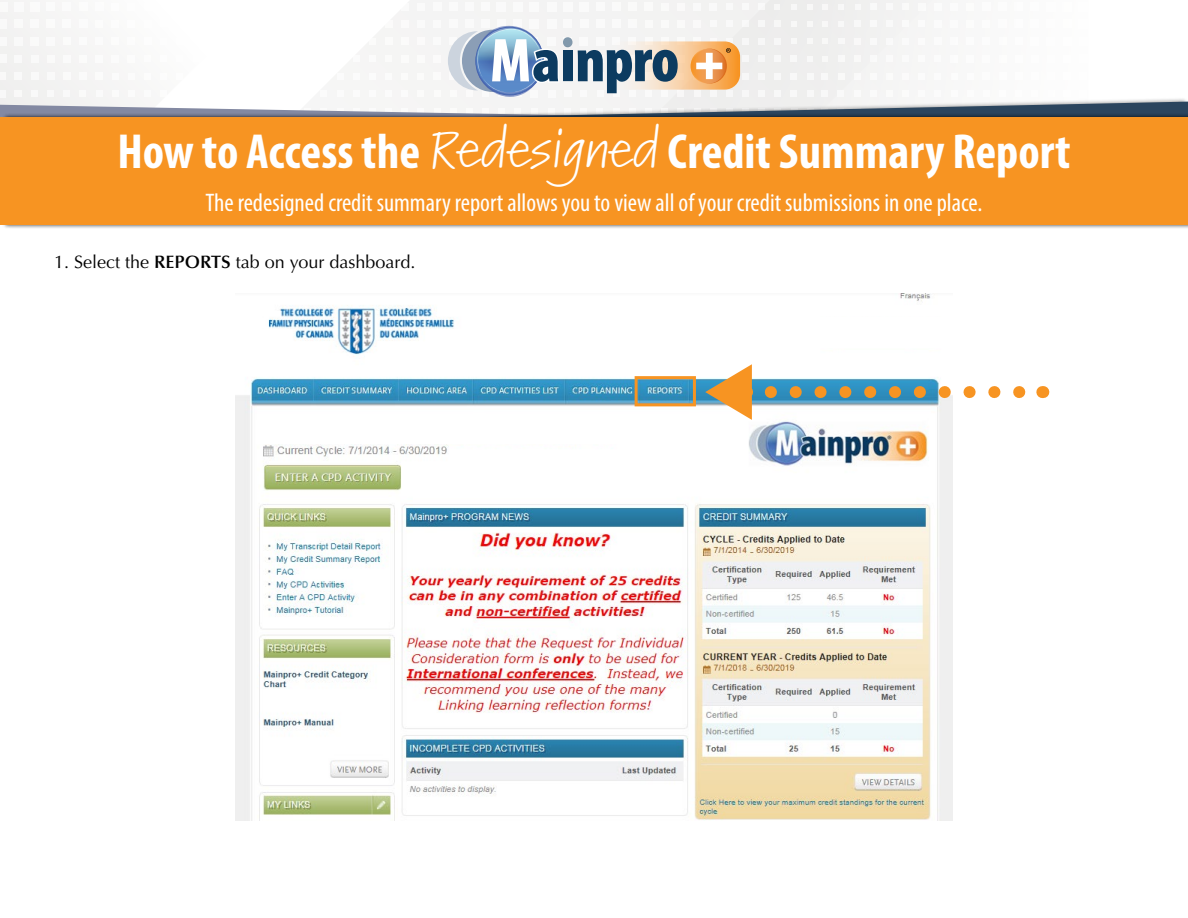
<style>
.page{position:relative;width:1188px;height:918px;background:#fff}
.page>*{position:absolute;margin:0;border:0;box-sizing:border-box;transform-origin:0 0}
.t1{font:700 condensed 49.5px "Myriad Pro";color:#fff}
.t2{font:condensed 25.5px "Myriad Pro";color:#fff}
.t3{font:18px "Optima";color:#000}
.s1{font-family:"Kremlin Pro";font-weight:400;font-stretch:semi-expanded}
.s2{font-weight:600}
</style>
<div class="page">
<div style="left:1px;top:113px;width:1187px;height:116px;background:#000;opacity:.75"></div>
<div style="left:0;top:117px;width:1188px;height:108px;background:#f79422"></div>
<svg style="left:0;top:0;width:1188px;height:117px"></svg>
<img style="left:236px;top:294px;width:716px;height:526px">
<svg style="left:771px;top:386px;width:255px;height:12px"></svg>
<svg style="left:705px;top:364px;width:47px;height:56px"></svg>
<svg style="left:1042px;top:386px;width:1px;height:12px"></svg>
<div style="left:635px;top:376px;width:61px;height:30px;border:3px solid #f79422"></div>
<div style="left:256px;top:420px;width:384px;height:23px;background:#fff"></div>
<div style="left:732px;top:318px;width:211px;height:30px;background:#fff"></div>
<h1 class="t1" style="left:117px;top:120px;width:955px">How to Access the <span class="s1">Redesigned</span> Credit Summary Report</h1>
<p class="t2" style="left:205px;top:187px;width:779px">The redesigned credit summary report allows you to view all of your credit submissions in one place.</p>
<p class="t3" style="left:54px;top:252px;width:363px">1. Select the <span class="s2">REPORTS</span> tab on your dashboard.</p>
</div>
